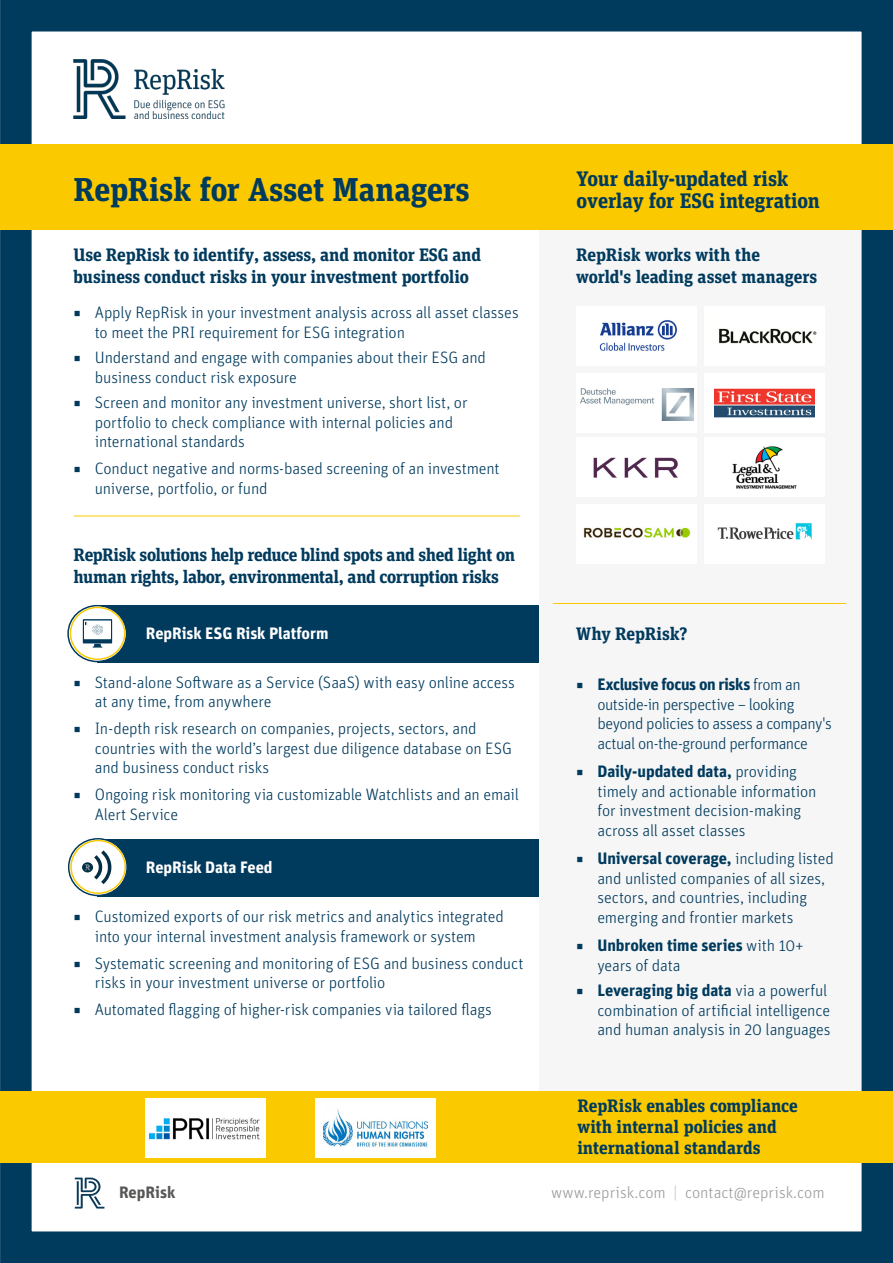
<style>
.page{position:relative;width:893px;height:1263px;background:#fff}
.page>*{position:absolute;margin:0;border:0;box-sizing:border-box;transform-origin:0 0}
.t1{font:700 33px "Unit Slab OT";letter-spacing:-.005em;color:#003a5d}
.t2{font:700 21px/22.5px "Unit Slab OT";letter-spacing:-.005em;color:#003a5d}
.t3{font:700 18px/22.5px "Unit Slab OT";letter-spacing:-.01em;color:#003a5d}
.t4{font:300 16.5px/19.5px "Unit OT";letter-spacing:-.01em;color:#003a5d}
.t5{font:300 16.5px/19.5px "Unit OT";letter-spacing:-.03em;color:#003a5d}
.t6{font:700 16.5px/19.5px "Unit OT";letter-spacing:-.005em;color:#003a5d}
.t7{font:700 16.5px "Unit OT";letter-spacing:-.005em;color:#fff}
.t8{font:300 16.5px "Unit OT";color:#9d9d9c}
.t9{font:700 16.5px "Unit OT";color:#575756}
.s1{font-family:"Unit Slab OT";font-weight:700}
.s2{font-weight:700}
.s3{font-family:"Unit Slab OT"}
.s4{font-weight:300}
.s5{color:#c6c6c6}
</style>
<div class="page">
<svg style="left:75px;top:1177px;width:29px;height:31px"></svg>
<div style="left:539px;top:230px;width:339px;height:863px;background:#f6f6f6"></div>
<hr style="left:74px;top:516px;width:446px;height:1px;background:#fbc900">
<hr style="left:553px;top:603px;width:293px;height:1px;background:#fbc900">
<div style="left:0;top:0;width:893px;height:1263px;border:32px solid #003a5d"></div>
<div style="left:97px;top:839px;width:442px;height:57px;background:#003a5d"></div>
<div style="left:97px;top:605px;width:442px;height:57px;background:#003a5d"></div>
<svg style="left:68px;top:606px;width:59px;height:55px"></svg>
<div style="left:67px;top:605px;width:60px;height:57px;border:2px solid #003a5d;border-radius:50%"></div>
<svg style="left:83px;top:619px;width:29px;height:29px"></svg>
<div style="left:70px;top:607px;width:55px;height:53px;border:2px solid #fbc900;border-radius:50%"></div>
<svg style="left:69px;top:839px;width:58px;height:56px"></svg>
<div style="left:68px;top:838px;width:60px;height:58px;border:2px solid #003a5d;border-radius:50%"></div>
<div style="left:70px;top:840px;width:56px;height:54px;border:2px solid #fbc900;border-radius:50%"></div>
<svg style="left:82px;top:862px;width:11px;height:10px"></svg>
<svg style="left:85px;top:850px;width:26px;height:34px"></svg>
<div style="left:0;top:145px;width:893px;height:85px;background:#fbc900"></div>
<div style="left:0;top:1091px;width:893px;height:71px;background:#fbc900"></div>
<div style="left:146px;top:1098px;width:120px;height:59px;background:#fff"></div>
<div style="left:315px;top:1098px;width:121px;height:59px;background:#fff"></div>
<img style="left:323px;top:1109px;width:104px;height:38px">
<img style="left:150px;top:1118px;width:109px;height:22px">
<div style="left:576px;top:306px;width:121px;height:59px;background:#fff"></div>
<div style="left:576px;top:373px;width:121px;height:59px;background:#fff"></div>
<div style="left:576px;top:438px;width:121px;height:59px;background:#fff"></div>
<div style="left:576px;top:504px;width:121px;height:59px;background:#fff"></div>
<div style="left:704px;top:306px;width:120px;height:59px;background:#fff"></div>
<div style="left:704px;top:373px;width:120px;height:59px;background:#fff"></div>
<div style="left:704px;top:438px;width:120px;height:59px;background:#fff"></div>
<div style="left:704px;top:504px;width:121px;height:59px;background:#fff"></div>
<img style="left:583px;top:527px;width:108px;height:11px">
<img style="left:714px;top:388px;width:100px;height:30px">
<img style="left:719px;top:328px;width:98px;height:16px">
<img style="left:581px;top:388px;width:113px;height:32px">
<img style="left:732px;top:446px;width:65px;height:43px">
<img style="left:73px;top:60px;width:152px;height:59px">
<img style="left:599px;top:320px;width:78px;height:31px">
<img style="left:717px;top:523px;width:95px;height:17px">
<img style="left:594px;top:457px;width:83px;height:21px">
<h1 class="t1" style="left:74px;top:168px;width:398px">RepRisk for Asset Managers</h1>
<p class="t2" style="left:577px;top:167px;width:245px">Your daily-updated risk overlay for ESG integration</p>
<p class="t3" style="left:74px;top:243px;width:409px">Use RepRisk to identify, assess, and monitor ESG and business conduct risks in your investment portfolio</p>
<p class="t3" style="left:576px;top:243px;width:243px">RepRisk works with the world's leading asset managers</p>
<p class="t4" style="left:95px;top:303px;width:425px;text-indent:-21px"><span class="s1">◾</span> Apply RepRisk in your investment analysis across all asset classes to meet the PRI requirement for ESG integration</p>
<p class="t4" style="left:95px;top:348px;width:393px;text-indent:-21px"><span class="s1">◾</span> Understand and engage with companies about their ESG and business conduct risk exposure</p>
<p class="t4" style="left:95px;top:393px;width:374px;text-indent:-21px"><span class="s1">◾</span> Screen and monitor any investment universe, short list, or portfolio to check compliance with internal policies and international standards</p>
<p class="t4" style="left:95px;top:459px;width:406px;text-indent:-21px"><span class="s1">◾</span> Conduct negative and norms-based screening of an investment universe, portfolio, or fund</p>
<p class="t3" style="left:74px;top:543px;width:443px">RepRisk solutions help reduce blind spots and shed light on human rights, labor, environmental, and corruption risks</p>
<p class="t7" style="left:146px;top:623px;width:184px">RepRisk ESG Risk Platform</p>
<p class="t4" style="left:95px;top:672px;width:422px;text-indent:-21px"><span class="s1">◾</span> Stand-alone Software as a Service (SaaS) with easy online access at any time, from anywhere</p>
<p class="t4" style="left:95px;top:719px;width:419px;text-indent:-21px"><span class="s1">◾</span> In-depth risk research on companies, projects, sectors, and countries with the world’s largest due diligence database on ESG and business conduct risks</p>
<p class="t4" style="left:95px;top:785px;width:426px;text-indent:-21px"><span class="s1">◾</span> Ongoing risk monitoring via customizable Watchlists and an email<br>Alert Service</p>
<p class="t7" style="left:146px;top:857px;width:128px">RepRisk Data Feed</p>
<p class="t4" style="left:74px;top:907px;width:432px;text-align:center"><span class="s1">◾</span> Customized exports of our risk metrics and analytics integrated into your internal investment analysis framework or system</p>
<p class="t4" style="left:95px;top:953px;width:430px;text-indent:-21px"><span class="s1">◾</span> Systematic screening and monitoring of ESG and business conduct risks in your investment universe or portfolio</p>
<p class="t4" style="left:74px;top:1000px;width:420px"><span class="s1">◾</span> Automated flagging of higher-risk companies via tailored flags</p>
<p class="t3" style="left:576px;top:622px;width:113px">Why RepRisk?</p>
<p class="t5" style="left:597px;top:675px;width:236px;text-indent:-21px"><span class="s1">◾</span> <span class="s2">Exclusive focus on risks</span> from an outside-in perspective – looking beyond policies to assess a company's actual on-the-ground performance</p>
<p class="t4" style="left:597px;top:762px;width:221px;text-indent:-21px"><span class="s1">◾</span> <span class="s2">Daily-updated data,</span> providing timely and actionable information for investment decision-making across all asset classes</p>
<p class="t4" style="left:597px;top:849px;width:238px;text-indent:-21px"><span class="s1">◾</span> <span class="s2">Universal coverage,</span> including listed and unlisted companies of all sizes, sectors, and countries, including emerging and frontier markets</p>
<p class="t6" style="left:597px;top:935px;width:208px;text-indent:-21px"><span class="s3">◾</span> Unbroken time series <span class="s4">with 10+ years of data</span></p>
<p class="t4" style="left:597px;top:981px;width:235px;text-indent:-21px"><span class="s1">◾</span> <span class="s2">Leveraging big data</span> via a powerful combination of artificial intelligence and human analysis in 20 languages</p>
<p class="t3" style="left:577px;top:1094px;width:222px;line-height:21px">RepRisk enables compliance with internal policies and international standards</p>
<p class="t9" style="left:119px;top:1182px;width:58px">RepRisk</p>
<p class="t8" style="left:551px;top:1183px;width:275px">www.reprisk.com <span class="s5">|</span> contact@reprisk.com</p>
</div>
